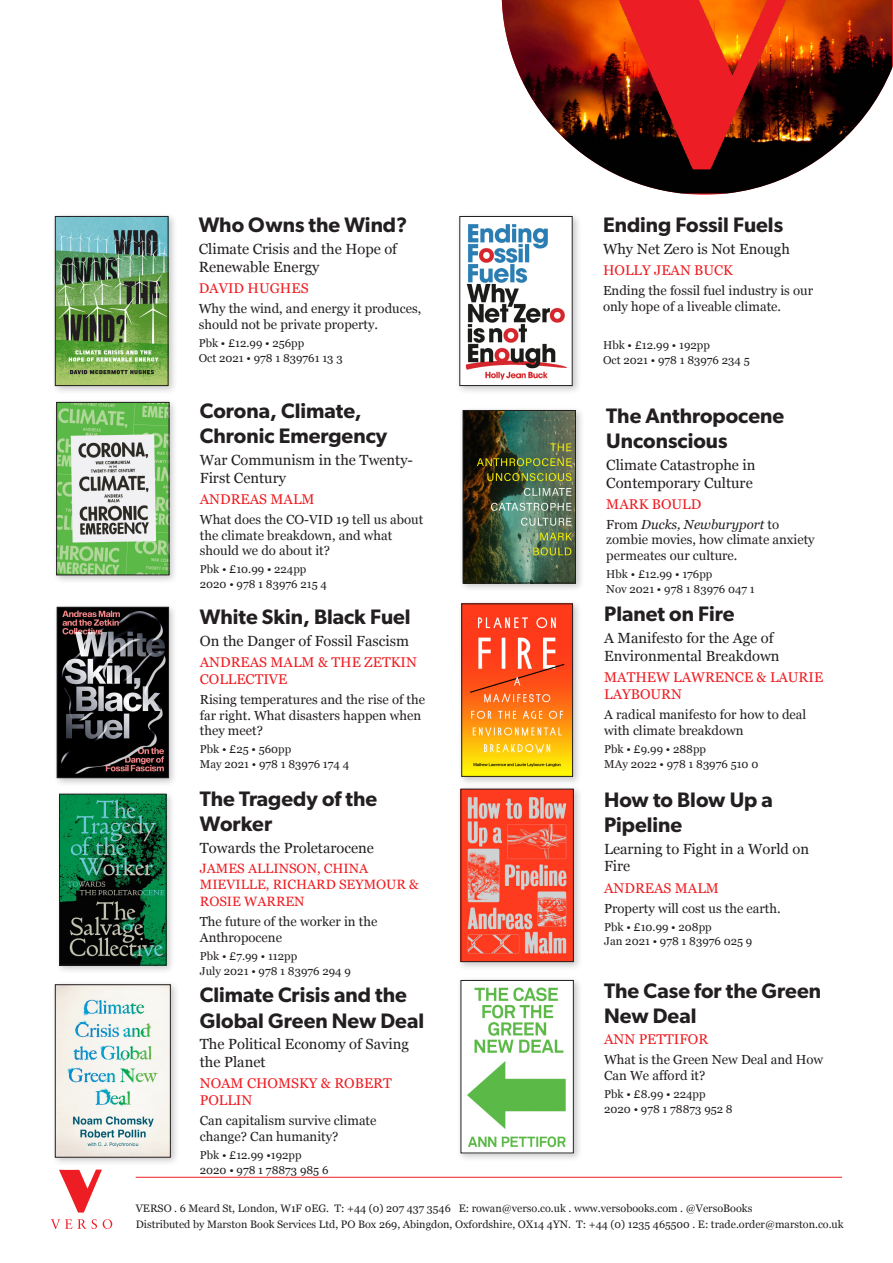
<style>
.page{position:relative;width:893px;height:1263px;background:#fff}
.page>*{position:absolute;margin:0;border:0;box-sizing:border-box;transform-origin:0 0}
.t1{font:600 21px/25.2px "Gibson";color:#231f20}
.sub{font:14.7px/17.7px "Georgia";color:#231f20}
.author{font:14.1px/17px "Georgia";color:#ee1d23}
.author-2{font:13.5px/16.5px "Georgia";color:#ee1d23}
.blurb{font:13.2px/15.8px "Georgia";color:#231f20}
.biblio{font:11.4px "Georgia";color:#231f20}
.t2{font:10.8px "Georgia";color:#231f20}
.s1{font-style:italic}
</style>
<div class="page">
<div style="left:52px;top:398px;width:127px;height:186px;background:#231f20;opacity:.25"></div>
<img style="left:58px;top:404px;width:109px;height:169px">
<div style="left:56px;top:402px;width:113px;height:173px;border:1px solid #231f20"></div>
<div style="left:53px;top:603px;width:125px;height:184px;background:#231f20;opacity:.25"></div>
<img style="left:59px;top:609px;width:108px;height:167px">
<div style="left:57px;top:607px;width:112px;height:171px;border:1px solid #231f20"></div>
<div style="left:457px;top:599px;width:125px;height:187px;background:#231f20;opacity:.25"></div>
<img style="left:463px;top:606px;width:108px;height:169px">
<div style="left:461px;top:604px;width:112px;height:173px;border:1px solid #231f20"></div>
<div style="left:55px;top:790px;width:121px;height:184px;background:#231f20;opacity:.25"></div>
<img style="left:61px;top:796px;width:103px;height:167px">
<div style="left:59px;top:794px;width:107px;height:171px;border:1px solid #231f20"></div>
<div style="left:51px;top:980px;width:128px;height:186px;background:#231f20;opacity:.25"></div>
<img style="left:57px;top:986px;width:112px;height:169px">
<div style="left:55px;top:984px;width:116px;height:173px;border:1px solid #231f20"></div>
<div style="left:456px;top:785px;width:127px;height:186px;background:#231f20;opacity:.25"></div>
<img style="left:463px;top:791px;width:109px;height:169px">
<div style="left:461px;top:789px;width:113px;height:173px;border:1px solid #231f20"></div>
<div style="left:456px;top:976px;width:127px;height:186px;background:#231f20;opacity:.25"></div>
<img style="left:463px;top:982px;width:109px;height:169px">
<div style="left:461px;top:980px;width:113px;height:173px;border:1px solid #231f20"></div>
<img style="left:502px;top:0;width:390px;height:193px">
<hr style="left:136px;top:1177px;width:706px;height:1px;background:#ee1d23">
<svg style="left:59px;top:1169px;width:43px;height:43px"></svg>
<svg style="left:51px;top:1219px;width:35px;height:10px"></svg>
<svg style="left:92px;top:1219px;width:5px;height:10px"></svg>
<svg style="left:103px;top:1219px;width:9px;height:10px"></svg>
<div style="left:459px;top:406px;width:126px;height:186px;background:#231f20;opacity:.25"></div>
<img style="left:465px;top:412px;width:109px;height:169px">
<div style="left:463px;top:410px;width:113px;height:173px;border:1px solid #231f20"></div>
<div style="left:51px;top:212px;width:126px;height:183px;background:#231f20;opacity:.25"></div>
<img style="left:57px;top:218px;width:109px;height:166px">
<div style="left:55px;top:216px;width:113px;height:170px;border:1px solid #231f20"></div>
<div style="left:455px;top:212px;width:127px;height:183px;background:#231f20;opacity:.25"></div>
<img style="left:462px;top:218px;width:108px;height:166px">
<div style="left:460px;top:216px;width:112px;height:170px;border:1px solid #231f20"></div>
<img style="left:562px;top:0;width:285px;height:183px">
<p class="t1" style="left:199px;top:212px;width:210px">Who Owns the Wind?</p>
<p class="sub" style="left:199px;top:240px;width:200px">Climate Crisis and the Hope of<br>Renewable Energy</p>
<p class="author" style="left:199px;top:279px;width:111px">DAVID HUGHES</p>
<p class="blurb" style="left:199px;top:300px;width:224px">Why the wind, and energy it produces, should not be private property.</p>
<p class="biblio" style="left:199px;top:334px;width:107px">Pbk • £12.99 • 256pp</p>
<p class="biblio" style="left:199px;top:349px;width:145px">Oct 2021 • 978 1 839761 13 3</p>
<p class="t1" style="left:200px;top:397px;width:189px">Corona, Climate,<br>Chronic Emergency</p>
<p class="sub" style="left:200px;top:450px;width:215px">War Communism in the Twenty-<br>First Century</p>
<p class="author" style="left:200px;top:490px;width:116px">ANDREAS MALM</p>
<p class="blurb" style="left:200px;top:511px;width:225px">What does the CO-VID 19 tell us about the climate breakdown, and what should we do about it?</p>
<p class="biblio" style="left:200px;top:561px;width:108px">Pbk • £10.99 • 224pp</p>
<p class="biblio" style="left:200px;top:576px;width:129px">2020 • 978 1 83976 215 4</p>
<p class="t1" style="left:200px;top:603px;width:212px">White Skin, Black Fuel</p>
<p class="sub" style="left:200px;top:631px;width:211px">On the Danger of Fossil Fascism</p>
<p class="author" style="left:200px;top:653px;width:218px">ANDREAS MALM &amp; THE ZETKIN<br>COLLECTIVE</p>
<p class="blurb" style="left:200px;top:691px;width:227px">Rising temperatures and the rise of the far right. What disasters happen when they meet?</p>
<p class="biblio" style="left:200px;top:741px;width:93px">Pbk • £25 • 560pp</p>
<p class="biblio" style="left:200px;top:756px;width:151px">May 2021 • 978 1 83976 174 4</p>
<p class="t1" style="left:200px;top:785px;width:179px">The Tragedy of the<br>Worker</p>
<p class="sub" style="left:200px;top:838px;width:176px">Towards the Proletarocene</p>
<p class="author-2" style="left:200px;top:860px;width:220px">JAMES ALLINSON, CHINA<br>MIEVILLE, RICHARD SEYMOUR &amp;<br>ROSIE WARREN</p>
<p class="blurb" style="left:200px;top:913px;width:179px">The future of the worker in the<br>Anthropocene</p>
<p class="biblio" style="left:200px;top:948px;width:99px">Pbk • £7.99 • 112pp</p>
<p class="biblio" style="left:200px;top:962px;width:152px">July 2021 • 978 1 83976 294 9</p>
<p class="t1" style="left:200px;top:982px;width:226px">Climate Crisis and the<br>Global Green New Deal</p>
<p class="sub" style="left:200px;top:1035px;width:211px">The Political Economy of Saving the Planet</p>
<p class="author" style="left:200px;top:1074px;width:193px">NOAM CHOMSKY &amp; ROBERT<br>POLLIN</p>
<p class="blurb" style="left:200px;top:1112px;width:178px">Can capitalism survive climate change? Can humanity?</p>
<p class="biblio" style="left:200px;top:1146px;width:103px">Pbk • £12.99 •192pp</p>
<p class="biblio" style="left:200px;top:1161px;width:130px">2020 • 978 1 78873 985 6</p>
<p class="t1" style="left:603px;top:212px;width:182px">Ending Fossil Fuels</p>
<p class="sub" style="left:603px;top:240px;width:188px">Why Net Zero is Not Enough</p>
<p class="author" style="left:603px;top:261px;width:131px">HOLLY JEAN BUCK</p>
<p class="blurb" style="left:603px;top:282px;width:212px">Ending the fossil fuel industry is our only hope of a liveable climate.</p>
<p class="biblio" style="left:603px;top:337px;width:108px">Hbk • £12.99 • 192pp</p>
<p class="biblio" style="left:603px;top:352px;width:148px">Oct 2021 • 978 1 83976 234 5</p>
<p class="t1" style="left:606px;top:402px;width:179px">The Anthropocene<br>Unconscious</p>
<p class="sub" style="left:606px;top:455px;width:151px">Climate Catastrophe in<br>Contemporary Culture</p>
<p class="author" style="left:606px;top:495px;width:97px">MARK BOULD</p>
<p class="blurb" style="left:606px;top:516px;width:210px">From <span class="s1">Ducks, Newburyport</span> to zombie movies, how climate anxiety permeates our culture.</p>
<p class="biblio" style="left:606px;top:566px;width:108px">Hbk • £12.99 • 176pp</p>
<p class="biblio" style="left:606px;top:581px;width:150px">Nov 2021 • 978 1 83976 047 1</p>
<p class="t1" style="left:604px;top:601px;width:132px">Planet on Fire</p>
<p class="sub" style="left:604px;top:629px;width:177px">A Manifesto for the Age of<br>Environmental Breakdown</p>
<p class="author" style="left:604px;top:668px;width:221px">MATHEW LAWRENCE &amp; LAURIE<br>LAYBOURN</p>
<p class="blurb" style="left:604px;top:706px;width:204px">A radical manifesto for how to deal with climate breakdown</p>
<p class="biblio" style="left:604px;top:740px;width:103px">Pbk • £9.99 • 288pp</p>
<p class="biblio" style="left:604px;top:755px;width:156px">MAy 2022 • 978 1 83976 510 0</p>
<p class="t1" style="left:604px;top:786px;width:170px">How to Blow Up a<br>Pipeline</p>
<p class="sub" style="left:604px;top:839px;width:206px">Learning to Fight in a World on<br>Fire</p>
<p class="author" style="left:604px;top:879px;width:116px">ANDREAS MALM</p>
<p class="blurb" style="left:604px;top:900px;width:178px">Property will cost us the earth.</p>
<p class="biblio" style="left:604px;top:918px;width:109px">Pbk • £10.99 • 208pp</p>
<p class="biblio" style="left:604px;top:933px;width:150px">Jan 2021 • 978 1 83976 025 9</p>
<p class="t1" style="left:604px;top:978px;width:218px">The Case for the Green<br>New Deal</p>
<p class="author" style="left:604px;top:1030px;width:106px">ANN PETTIFOR</p>
<p class="blurb" style="left:604px;top:1051px;width:221px">What is the Green New Deal and How<br>Can We afford it?</p>
<p class="biblio" style="left:604px;top:1086px;width:103px">Pbk • £8.99 • 224pp</p>
<p class="biblio" style="left:604px;top:1100px;width:130px">2020 • 978 1 78873 952 8</p>
<p class="t2" style="left:136px;top:1201px;width:618px">VERSO . 6 Meard St, London, W1F 0EG. T: +44 (0) 207 437 3546 E: rowan@verso.co.uk . www.versobooks.com . @VersoBooks</p>
<p class="t2" style="left:136px;top:1216px;width:709px">Distributed by Marston Book Services Ltd, PO Box 269, Abingdon, Oxfordshire, OX14 4YN. T: +44 (0) 1235 465500 . E: trade.order@marston.co.uk</p>
</div>
